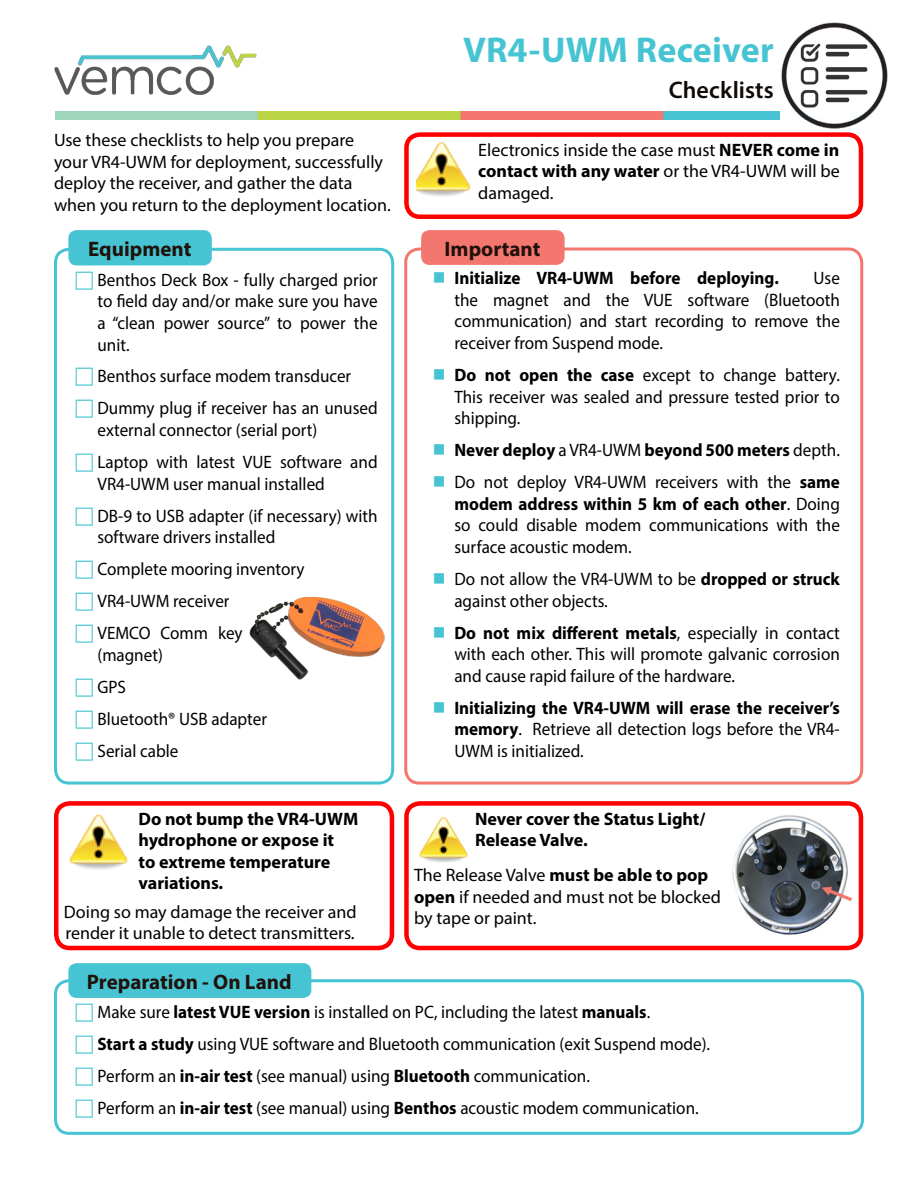
<style>
.page{position:relative;width:918px;height:1188px;background:#fff}
.page>*{position:absolute;margin:0;border:0;box-sizing:border-box;transform-origin:0 0}
.t1{font:700 36px "Myriad Pro";letter-spacing:.005em;color:#47c4d3}
.t2{font:600 24px "Myriad Pro";letter-spacing:.005em;color:#100906}
.t3{font:700 21px "Myriad Pro";color:#20120b}
.t4{font:18px/21.6px "Myriad Pro";color:#000;scale:.95 1}
.t5{font:18px/21.6px "Myriad Pro";color:#000}
.t6{font:700 18px/21.6px "Myriad Pro";color:#000}
.t7{font:700 18px "Myriad Pro";color:#000;scale:.95 1}
.s1{font-weight:700}
</style>
<div class="page">
<img style="left:249px;top:597px;width:135px;height:82px">
<img style="left:732px;top:815px;width:120px;height:120px">
<div style="left:54px;top:801px;width:340px;height:149px;border:4px solid #f00;border-radius:14px"></div>
<img style="left:69px;top:814px;width:59px;height:55px">
<div style="left:404px;top:132px;width:459px;height:87px;border:4px solid #f00;border-radius:14px"></div>
<img style="left:417px;top:136px;width:55px;height:60px">
<div style="left:54px;top:248px;width:340px;height:537px;border:3px solid #47c4d3;border-radius:14px"></div>
<div style="left:70px;top:232px;width:140px;height:32px;background:#47c4d3;border-radius:7px"></div>
<div style="left:68px;top:230px;width:144px;height:35px;border:3px solid #47c4d3;border-radius:7px"></div>
<div style="left:404px;top:248px;width:459px;height:537px;border:3px solid #f3776f;border-radius:14px"></div>
<div style="left:423px;top:232px;width:140px;height:31px;background:#f3776f;border-radius:7px"></div>
<div style="left:421px;top:230px;width:144px;height:35px;border:3px solid #f3776f;border-radius:7px"></div>
<div style="left:54px;top:979px;width:810px;height:156px;border:3px solid #47c4d3;border-radius:14px"></div>
<div style="left:70px;top:965px;width:240px;height:31px;background:#47c4d3;border-radius:7px"></div>
<div style="left:68px;top:963px;width:243px;height:35px;border:3px solid #47c4d3;border-radius:7px"></div>
<div style="left:404px;top:801px;width:459px;height:149px;border:4px solid #f00;border-radius:14px"></div>
<img style="left:419px;top:817px;width:49px;height:45px">
<img style="left:56px;top:111px;width:724px;height:8px">
<img style="left:54px;top:45px;width:203px;height:50px">
<img style="left:781px;top:22px;width:107px;height:107px">
<p class="t5" style="left:54px;top:129px;width:338px">Use these checklists to help you prepare your VR4-UWM for deployment, successfully deploy the receiver, and gather the data when you return to the deployment location.</p>
<p class="t3" style="left:88px;top:235px;width:105px">Equipment</p>
<p class="t4" style="left:97px;top:269px;width:296px;text-align:justify">Benthos Deck Box - fully charged prior to field day and/or make sure you have a “clean power source” to power the unit.</p>
<p class="t4" style="left:97px;top:360px;width:296px;line-height:32px">Benthos surface modem transducer<br>Dummy plug if receiver has an unused</p>
<p class="t4" style="left:97px;top:414px;width:296px;line-height:32px">external connector (serial port)<br>Laptop with latest VUE software and</p>
<p class="t4" style="left:97px;top:467px;width:296px;line-height:32px">VR4-UWM user manual installed<br>DB-9 to USB adapter (if necessary) with</p>
<p class="t4" style="left:97px;top:521px;width:220px;line-height:32px">software drivers installed<br>Complete mooring inventory<br>VR4-UWM receiver<br>VEMCO Comm key</p>
<p class="t4" style="left:97px;top:638px;width:180px;line-height:32px">(magnet)<br>GPS<br>Bluetooth® USB adapter<br>Serial cable</p>
<p class="t6" style="left:139px;top:807px;width:221px">Do not bump the VR4-UWM hydrophone or expose it<br>to extreme temperature variations.</p>
<p class="t5" style="left:64px;top:901px;width:294px">Doing so may damage the receiver and render it unable to detect transmitters.</p>
<p class="t3" style="left:87px;top:968px;width:206px">Preparation - On Land</p>
<h1 class="t1" style="left:463px;top:26px;width:312px">VR4-UWM Receiver</h1>
<h2 class="t2" style="left:669px;top:75px;width:107px">Checklists</h2>
<p class="t5" style="left:478px;top:139px;width:363px;text-align:justify">Electronics inside the case must <span class="s1">NEVER come in contact with any water</span> or the VR4-UWM will be damaged.</p>
<p class="t3" style="left:445px;top:235px;width:97px">Important</p>
<p class="t7" style="left:454px;top:266px;width:343px">Initialize VR4-UWM before deploying.</p>
<p class="t4" style="left:454px;top:267px;width:407px;text-align:justify;text-indent:359px">Use the magnet and the VUE software (Bluetooth communication) and start recording to remove the receiver from Suspend mode.</p>
<p class="t4" style="left:454px;top:364px;width:407px;text-align:justify"><span class="s1">Do not open the case</span> except to change battery.<br>This receiver was sealed and pressure tested prior to shipping.</p>
<p class="t4" style="left:454px;top:434px;width:407px;line-height:32px"><span class="s1">Never deploy</span> a VR4-UWM <span class="s1">beyond 500 meters</span> depth.<br>Do not deploy VR4-UWM receivers with the <span class="s1">same</span></p>
<p class="t4" style="left:454px;top:493px;width:407px;text-align:justify"><span class="s1">modem address within 5 km of each other</span>. Doing so could disable modem communications with the surface acoustic modem.</p>
<p class="t4" style="left:454px;top:568px;width:407px">Do not allow the VR4-UWM to be <span class="s1">dropped or struck </span>against other objects.</p>
<p class="t4" style="left:454px;top:621px;width:407px;text-align:justify"><span class="s1">Do not mix different metals</span>, especially in contact with each other. This will promote galvanic corrosion and cause rapid failure of the hardware.</p>
<p class="t4" style="left:454px;top:697px;width:407px;text-align:justify"><span class="s1">Initializing the VR4-UWM will erase the receiver’s memory</span>. Retrieve all detection logs before the VR4- UWM is initialized.</p>
<p class="t6" style="left:475px;top:807px;width:232px">Never cover the Status Light/<br>Release Valve.</p>
<p class="t5" style="left:414px;top:864px;width:308px">The Release Valve <span class="s1">must be able to pop open</span> if needed and must not be blocked by tape or paint.</p>
<p class="t4" style="left:97px;top:996px;width:646px;line-height:32px">Make sure <span class="s1">latest VUE version</span> is installed on PC, including the latest <span class="s1">manuals</span>.<br><span class="s1">Start a study</span> using VUE software and Bluetooth communication (exit Suspend mode).<br>Perform an <span class="s1">in-air test</span> (see manual) using <span class="s1">Bluetooth</span> communication.<br>Perform an <span class="s1">in-air test</span> (see manual) using <span class="s1">Benthos</span> acoustic modem communication.</p>
</div>
